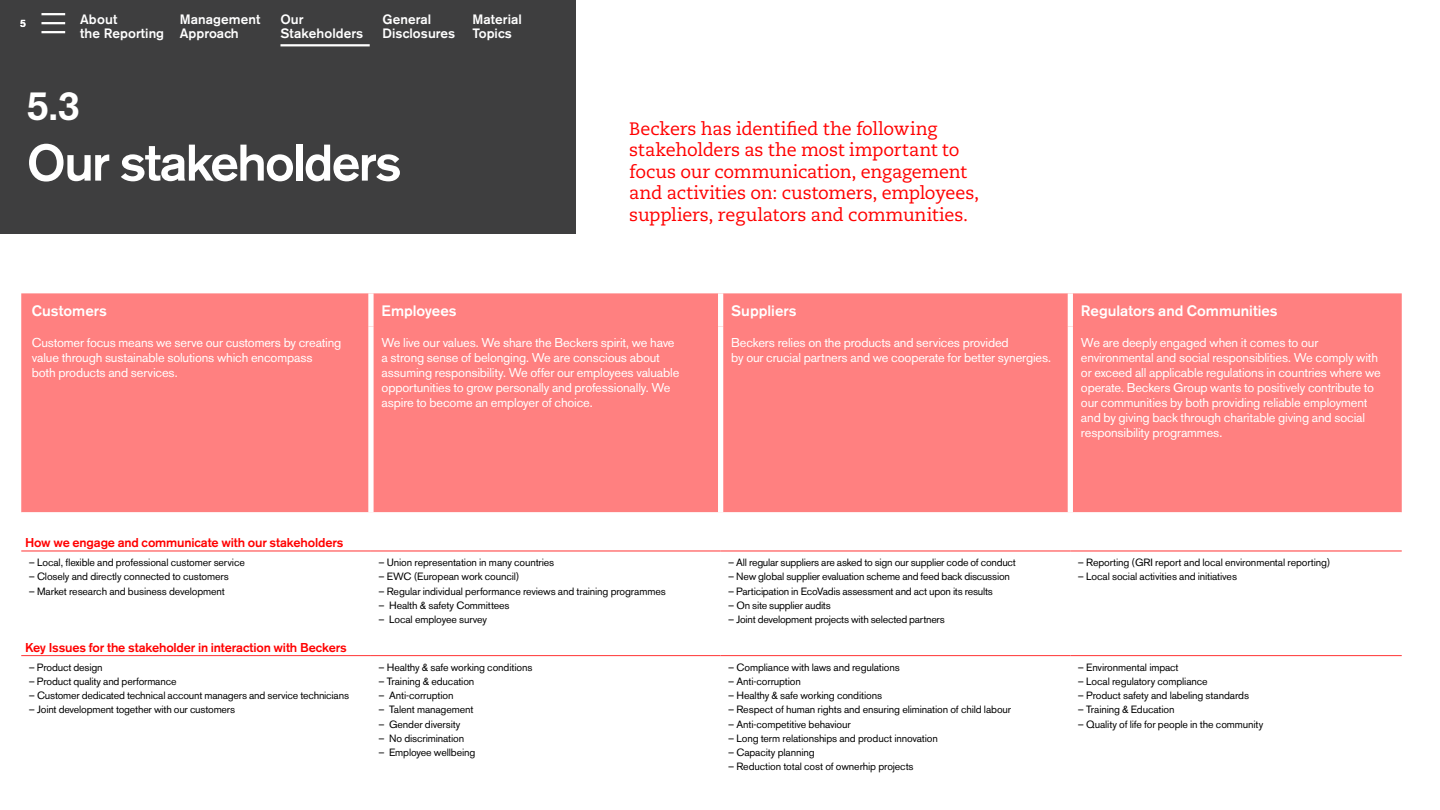
<style>
.page{position:relative;width:1440px;height:810px;background:#fff}
.page>*{position:absolute;margin:0;border:0;box-sizing:border-box;transform-origin:0 0}
.Headline_X_large{font:500 51px "Akzidenz Grotesk BE";letter-spacing:-.035em;color:#fff}
.t1{font:500 40.65px "Akzidenz Grotesk BE";color:#fff}
.Intro_small_Serif_02{font:18px/21.6px "Caecilia LT Std";letter-spacing:-.015em;color:#f00}
.Chart_body_copy{font:500 15px "Akzidenz Grotesk BE";color:#fff}
.t2{font:500 13.5px/14.3px "Akzidenz Grotesk BE";letter-spacing:.005em;color:#fff}
.tabell_bröd{font:12.75px/15px "Akzidenz Grotesk BE";letter-spacing:-.01em;color:#fff}
.tabell_bröd-2{font:500 12.75px "Akzidenz Grotesk BE";letter-spacing:-.01em;color:#f00}
.tabell_bröd-3{font:10.5px "Akzidenz Grotesk BE";letter-spacing:-.01em;color:#000}
.t3{font:500 10.5px "Akzidenz Grotesk BE";color:#fff}
</style>
<div class="page">
<div style="left:0;top:0;width:576px;height:234px;background:#3e3e3f"></div>
<div style="left:21px;top:293px;width:1381px;height:219px;background:#ff8080"></div>
<svg style="left:21px;top:512px;width:1381px;height:39px"></svg>
<div style="left:368px;top:293px;width:6px;height:34px;background:#fff"></div>
<div style="left:718px;top:293px;width:5px;height:34px;background:#fff"></div>
<div style="left:1068px;top:293px;width:5px;height:34px;background:#fff"></div>
<div style="left:368px;top:327px;width:6px;height:185px;background:#fff"></div>
<div style="left:718px;top:327px;width:5px;height:185px;background:#fff"></div>
<div style="left:1068px;top:327px;width:5px;height:185px;background:#fff"></div>
<hr style="left:21px;top:551px;width:350px;height:1px;background:#f33">
<hr style="left:371px;top:551px;width:350px;height:1px;background:#f33">
<hr style="left:721px;top:551px;width:349px;height:1px;background:#f33">
<hr style="left:1070px;top:551px;width:332px;height:1px;background:#f33">
<hr style="left:21px;top:655px;width:350px;height:1px;background:#f33">
<hr style="left:371px;top:655px;width:350px;height:1px;background:#f33">
<hr style="left:721px;top:655px;width:349px;height:1px;background:#f33">
<hr style="left:1070px;top:655px;width:332px;height:1px;background:#f33">
<hr style="left:280px;top:44px;width:90px;height:2px;background:#fff">
<hr style="left:41px;top:13px;width:24px;height:2px;background:#fff">
<hr style="left:41px;top:22px;width:24px;height:2px;background:#fff">
<hr style="left:41px;top:31px;width:24px;height:2px;background:#fff">
<p class="t3" style="left:20px;top:17px;width:7px">5</p>
<p class="t2" style="left:180px;top:12px;width:82px">Management<br>Approach</p>
<p class="t2" style="left:280px;top:12px;width:84px">Our<br>Stakeholders</p>
<p class="t2" style="left:472px;top:12px;width:51px">Material<br>Topics</p>
<p class="t2" style="left:80px;top:12px;width:86px">About<br>the Reporting</p>
<p class="t2" style="left:383px;top:12px;width:74px">General<br>Disclosures</p>
<p class="t1" style="left:27px;top:81px;width:55px">5.3</p>
<p class="Headline_X_large" style="left:27px;top:132px;width:377px">Our stakeholders</p>
<p class="Intro_small_Serif_02" style="left:629px;top:118px;width:351px">Beckers has identified the following stakeholders as the most important to focus our communication, engagement and activities on: customers, employees, suppliers, regulators and communities.</p>
<p class="Chart_body_copy" style="left:32px;top:301px;width:76px">Customers</p>
<p class="Chart_body_copy" style="left:382px;top:301px;width:77px">Employees</p>
<p class="Chart_body_copy" style="left:731px;top:301px;width:67px">Suppliers</p>
<p class="Chart_body_copy" style="left:1081px;top:301px;width:198px">Regulators and Communities</p>
<p class="tabell_bröd" style="left:32px;top:335px;width:311px">Customer focus means we serve our customers by creating value through sustainable solutions which encompass<br>both products and services.</p>
<p class="tabell_bröd" style="left:382px;top:335px;width:299px">We live our values. We share the Beckers spirit, we have a strong sense of belonging. We are conscious about assuming responsibility. We offer our employees valuable opportunities to grow personally and professionally. We aspire to become an employer of choice.</p>
<p class="tabell_bröd" style="left:731px;top:335px;width:321px">Beckers relies on the products and services provided<br>by our crucial partners and we cooperate for better synergies.</p>
<p class="tabell_bröd" style="left:1081px;top:335px;width:301px">We are deeply engaged when it comes to our environmental and social responsiblities. We comply with or exceed all applicable regulations in countries where we operate. Beckers Group wants to positively contribute to our communities by both providing reliable employment and by giving back through charitable giving and social responsibility programmes.</p>
<p class="tabell_bröd-2" style="left:25px;top:535px;width:320px">How we engage and communicate with our stakeholders</p>
<p class="tabell_bröd-3" style="left:29px;top:556px;width:218px">– Local, flexible and professional customer service</p>
<p class="tabell_bröd-3" style="left:29px;top:571px;width:202px">– Closely and directly connected to customers</p>
<p class="tabell_bröd-3" style="left:29px;top:585px;width:198px">– Market research and business development</p>
<p class="tabell_bröd-2" style="left:25px;top:640px;width:323px">Key Issues for the stakeholder in interaction with Beckers</p>
<p class="tabell_bröd-3" style="left:29px;top:661px;width:75px">– Product design</p>
<p class="tabell_bröd-3" style="left:29px;top:675px;width:149px">– Product quality and performance</p>
<p class="tabell_bröd-3" style="left:29px;top:689px;width:322px">– Customer dedicated technical account managers and service technicians</p>
<p class="tabell_bröd-3" style="left:29px;top:703px;width:208px">– Joint development together with our customers</p>
<p class="tabell_bröd-3" style="left:378px;top:556px;width:177px">– Union representation in many countries</p>
<p class="tabell_bröd-3" style="left:378px;top:571px;width:142px">– EWC (European work council)</p>
<p class="tabell_bröd-3" style="left:378px;top:585px;width:289px">– Regular individual performance reviews and training programmes</p>
<p class="tabell_bröd-3" style="left:378px;top:599px;width:133px">– Health &amp; safety Committees</p>
<p class="tabell_bröd-3" style="left:378px;top:613px;width:110px">– Local employee survey</p>
<p class="tabell_bröd-3" style="left:378px;top:661px;width:155px">– Healthy &amp; safe working conditions</p>
<p class="tabell_bröd-3" style="left:378px;top:675px;width:97px">– Training &amp; education</p>
<p class="tabell_bröd-3" style="left:378px;top:689px;width:77px">– Anti-corruption</p>
<p class="tabell_bröd-3" style="left:378px;top:703px;width:97px">– Talent management</p>
<p class="tabell_bröd-3" style="left:378px;top:718px;width:83px">– Gender diversity</p>
<p class="tabell_bröd-3" style="left:378px;top:732px;width:87px">– No discrimination</p>
<p class="tabell_bröd-3" style="left:378px;top:746px;width:98px">– Employee wellbeing</p>
<p class="tabell_bröd-3" style="left:728px;top:556px;width:289px">– All regular suppliers are asked to sign our supplier code of conduct</p>
<p class="tabell_bröd-3" style="left:728px;top:571px;width:283px">– New global supplier evaluation scheme and feed back discussion</p>
<p class="tabell_bröd-3" style="left:728px;top:585px;width:266px">– Participation in EcoVadis assessment and act upon its results</p>
<p class="tabell_bröd-3" style="left:728px;top:599px;width:104px">– On site supplier audits</p>
<p class="tabell_bröd-3" style="left:728px;top:613px;width:218px">– Joint development projects with selected partners</p>
<p class="tabell_bröd-3" style="left:728px;top:661px;width:173px">– Compliance with laws and regulations</p>
<p class="tabell_bröd-3" style="left:728px;top:675px;width:74px">– Anti-corruption</p>
<p class="tabell_bröd-3" style="left:728px;top:689px;width:155px">– Healthy &amp; safe working conditions</p>
<p class="tabell_bröd-3" style="left:728px;top:703px;width:285px">– Respect of human rights and ensuring elimination of child labour</p>
<p class="tabell_bröd-3" style="left:728px;top:718px;width:124px">– Anti-competitive behaviour</p>
<p class="tabell_bröd-3" style="left:728px;top:732px;width:211px">– Long term relationships and product innovation</p>
<p class="tabell_bröd-3" style="left:728px;top:746px;width:88px">– Capacity planning</p>
<p class="tabell_bröd-3" style="left:728px;top:760px;width:187px">– Reduction total cost of ownerhip projects</p>
<p class="tabell_bröd-3" style="left:1078px;top:556px;width:254px">– Reporting (GRI report and local environmental reporting)</p>
<p class="tabell_bröd-3" style="left:1078px;top:571px;width:161px">– Local social activities and initiatives</p>
<p class="tabell_bröd-3" style="left:1078px;top:661px;width:102px">– Environmental impact</p>
<p class="tabell_bröd-3" style="left:1078px;top:675px;width:131px">– Local regulatory compliance</p>
<p class="tabell_bröd-3" style="left:1078px;top:689px;width:173px">– Product safety and labeling standards</p>
<p class="tabell_bröd-3" style="left:1078px;top:703px;width:98px">– Training &amp; Education</p>
<p class="tabell_bröd-3" style="left:1078px;top:718px;width:187px">– Quality of life for people in the community</p>
</div>
